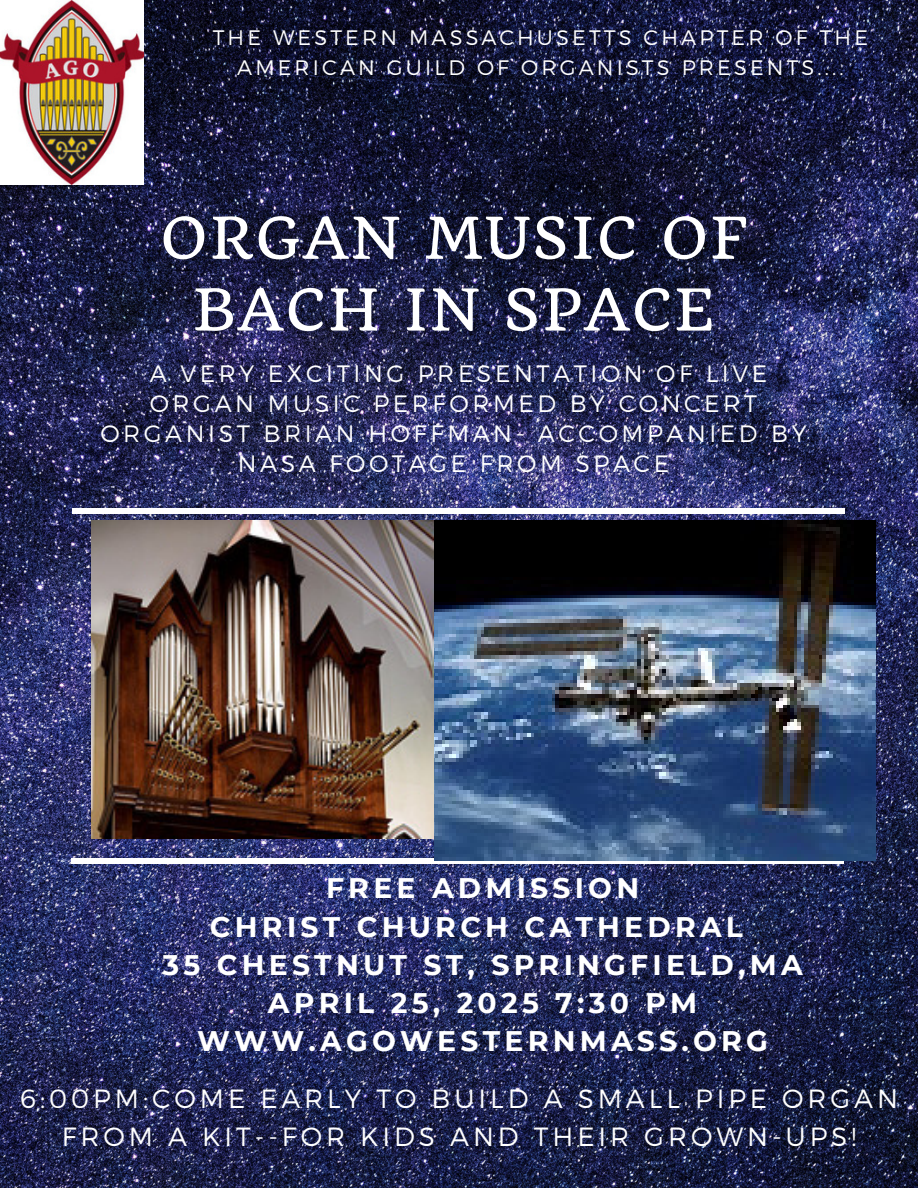
<style>
.page{position:relative;width:918px;height:1188px;background:#fff}
.page>*{position:absolute;margin:0;border:0;box-sizing:border-box;transform-origin:0 0}
.t1{font:56.4px/71.7px "Quando";letter-spacing:.04em;color:#fff;text-align:center}
.t2{font:700 28.35px/38.2px "Montserrat";letter-spacing:.15em;color:#fff;text-align:center}
.t3{font:300 26.4px/38.2px "Montserrat";letter-spacing:.15em;color:#fff;text-align:center}
.t4{font:300 23.7px/30px "Montserrat";letter-spacing:.15em;color:#fff;text-align:center}
.t5{font:300 21px "Montserrat";letter-spacing:.15em;color:#fff}
</style>
<div class="page">
<img style="left:0;top:0;width:918px;height:1188px">
<div style="left:72px;top:509px;width:773px;height:5px;background:#fff"></div>
<svg style="left:71px;top:858px;width:773px;height:5px"></svg>
<img style="left:92px;top:521px;width:342px;height:318px">
<img style="left:434px;top:521px;width:441px;height:339px">
<img style="left:1px;top:0;width:142px;height:184px">
<h4 class="t5" style="left:213px;top:23px;width:657px">THE WESTERN MASSACHUSETTS CHAPTER OF THE</h4>
<p class="t5" style="left:237px;top:54px;width:608px">AMERICAN GUILD OF ORGANISTS PRESENTS....</p>
<p class="t1" style="left:161px;top:202px;width:587px">ORGAN MUSIC OF<br>BACH IN SPACE</p>
<h1 class="t4" style="left:100px;top:357px;width:708px">A VERY EXCITING PRESENTATION OF LIVE ORGAN MUSIC PERFORMED BY CONCERT ORGANIST BRIAN HOFFMAN- ACCOMPANIED BY NASA FOOTAGE FROM SPACE</h1>
<p class="t2" style="left:162px;top:869px;width:642px">FREE ADMISSION<br>CHRIST CHURCH CATHEDRAL<br>35 CHESTNUT ST, SPRINGFIELD,MA<br>APRIL 25, 2025 7:30 PM<br>WWW.AGOWESTERNMASS.ORG</p>
<p class="t3" style="left:20px;top:1078px;width:879px">6:00PM:COME EARLY TO BUILD A SMALL PIPE ORGAN<br>FROM A KIT--FOR KIDS AND THEIR GROWN-UPS!</p>
</div>
